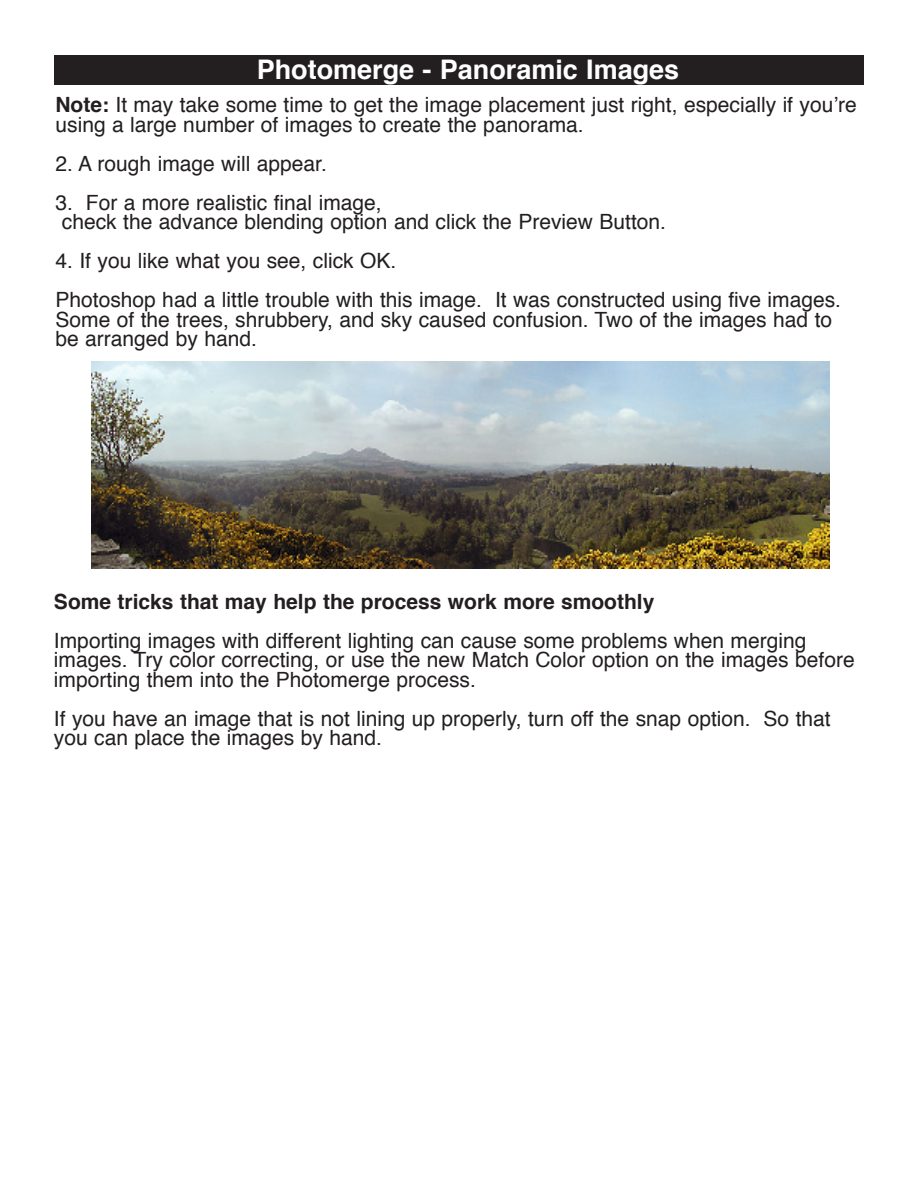
<style>
.page{position:relative;width:918px;height:1188px;background:#fff}
.page>*{position:absolute;margin:0;border:0;box-sizing:border-box;transform-origin:0 0}
.t1{font:700 27px "Helvetica";color:#fff}
.t2{font:21px/19.5px "Helvetica";color:#231f20}
.t3{font:700 21px "Helvetica";color:#231f20}
.s1{color:#231f20}
.s2{font-weight:700}
</style>
<div class="page">
<div style="left:54px;top:56px;width:810px;height:30px;background:#231f20"></div>
<img style="left:92px;top:362px;width:738px;height:206px">
<p class="t1" style="left:239px;top:51px;width:442px"><span class="s1">P</span>Photomerge - Panoramic Images</p>
<p class="t2" style="left:56px;top:96px;width:803px"><span class="s2">Note:</span> It may take some time to get the image placement just right, especially if youʼre using a large number of images to create the panorama.</p>
<p class="t2" style="left:56px;top:155px;width:273px">2. A rough image will appear.</p>
<p class="t2" style="left:62px;top:194px;width:606px;text-indent:-6px">3. For a more realistic final image,<br>check the advance blending option and click the Preview Button.</p>
<p class="t2" style="left:56px;top:243px;width:787px;line-height:39px">4. If you like what you see, click OK.<br>Photoshop had a little trouble with this image. It was constructed using five images.</p>
<p class="t2" style="left:56px;top:311px;width:778px">Some of the trees, shrubbery, and sky caused confusion. Two of the images had to be arranged by hand.</p>
<p class="t3" style="left:54px;top:587px;width:602px">Some tricks that may help the process work more smoothly</p>
<p class="t2" style="left:54px;top:632px;width:802px">Importing images with different lighting can cause some problems when merging images. Try color correcting, or use the new Match Color option on the images before importing them into the Photomerge process.</p>
<p class="t2" style="left:54px;top:710px;width:778px">If you have an image that is not lining up properly, turn off the snap option. So that you can place the images by hand.</p>
</div>
